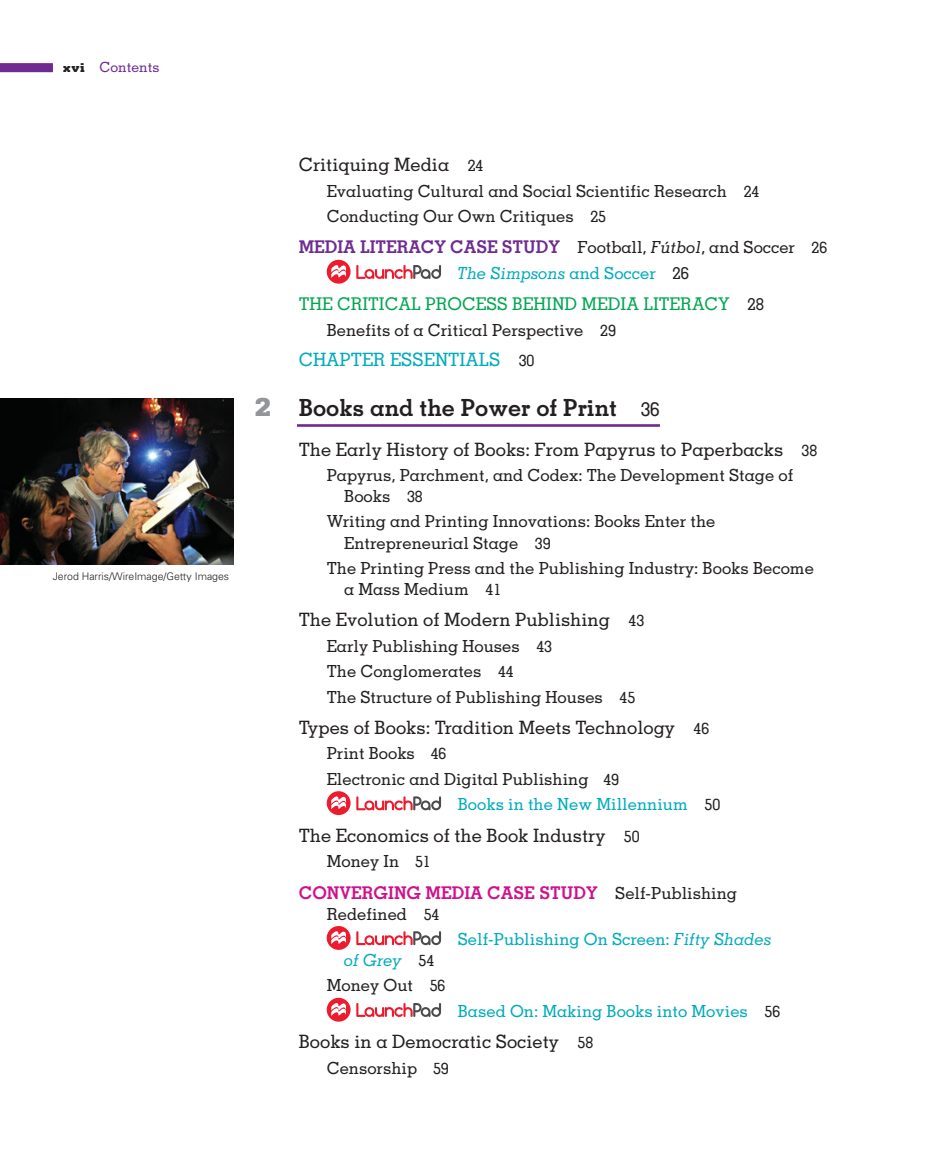
<style>
.page{position:relative;width:930px;height:1151px;background:#fff}
.page>*{position:absolute;margin:0;border:0;box-sizing:border-box;transform-origin:0 0}
.t1{font:700 23.62px "Memphis LT Std";color:#231f20}
.t2{font:500 18.38px "Memphis LT Std";color:#231f20}
.t3{font:500 18.38px "Memphis LT Std";color:#00abbc}
.t4{font:700 17.5px "Memphis LT Std";letter-spacing:-.005em;color:#6f2b91}
.t5{font:500 17.5px "Memphis LT Std";color:#00a650}
.t6{font:700 17.5px "Memphis LT Std";color:#cf118c}
.t7{font:500 16.62px/25.4px "Memphis LT Std";color:#231f20}
.t8{font:500 16.62px "Memphis LT Std";color:#00abbc}
.t9{font:italic 500 16.62px "Memphis LT Std";color:#00abbc}
.t10{font:500 14px "Memphis LT Std";color:#6f2b91}
.t11{font:300 10.5px "Univers LT Std";color:#231f20}
.s1{font-weight:800;font-size:12.25px;color:#231f20}
.s2{font-size:15.75px}
.s3{font-weight:500;font-size:16.62px;color:#231f20}
.s4{font-weight:500;font-style:italic;font-size:16.62px;color:#231f20}
.s5{font-weight:500;font-size:15.75px;color:#231f20}
.s6{font-style:normal}
.s7{font-style:normal;color:#231f20}
.s8{font-size:16.62px;color:#231f20}
.s9{font-size:15.75px;color:#231f20}
.s10{font-weight:800;font-size:25.38px;color:#939598}
.s11{font-weight:500;font-size:19.25px}
.s12{font-style:italic}
.s13{font-style:italic;color:#00abbc}
</style>
<div class="page">
<div style="left:0;top:63px;width:53px;height:9px;background:#6f2b91"></div>
<hr style="left:297px;top:424px;width:363px;height:3px;background:#6f2b91">
<div style="left:327px;top:260px;width:24px;height:23px;background:#ed1b2e;border-radius:50%"></div>
<svg style="left:331px;top:265px;width:15px;height:13px"></svg>
<svg style="left:356px;top:265px;width:85px;height:14px"></svg>
<div style="left:327px;top:791px;width:24px;height:24px;background:#ed1b2e;border-radius:50%"></div>
<svg style="left:331px;top:796px;width:15px;height:14px"></svg>
<svg style="left:356px;top:796px;width:85px;height:14px"></svg>
<div style="left:327px;top:926px;width:24px;height:23px;background:#ed1b2e;border-radius:50%"></div>
<svg style="left:331px;top:931px;width:15px;height:13px"></svg>
<svg style="left:356px;top:931px;width:85px;height:14px"></svg>
<div style="left:327px;top:997px;width:24px;height:24px;background:#ed1b2e;border-radius:50%"></div>
<svg style="left:331px;top:1003px;width:15px;height:13px"></svg>
<svg style="left:356px;top:1003px;width:85px;height:13px"></svg>
<img style="left:0;top:398px;width:234px;height:167px">
<p class="t10" style="left:63px;top:61px;width:98px"><span class="s1">xvi</span> Contents</p>
<p class="t11" style="left:53px;top:571px;width:178px">Jerod Harris/WireImage/Getty Images</p>
<p class="t2" style="left:299px;top:156px;width:186px">Critiquing Media <span class="s2">24</span></p>
<p class="t7" style="left:327px;top:179px;width:434px">Evaluating Cultural and Social Scientific Research <span class="s2">24<br></span>Conducting Our Own Critiques <span class="s2">25</span></p>
<p class="t4" style="left:299px;top:239px;width:530px">MEDIA LITERACY CASE STUDY <span class="s3">Football,</span> <span class="s4">Fútbol</span><span class="s3">, and Soccer</span> <span class="s5">26</span></p>
<p class="t9" style="left:458px;top:265px;width:233px">The Simpsons <span class="s6">and Soccer</span> <span class="s7">26</span></p>
<p class="t5" style="left:299px;top:295px;width:467px">THE CRITICAL PROCESS BEHIND MEDIA LITERACY <span class="s8">28</span></p>
<p class="t7" style="left:327px;top:318px;width:291px">Benefits of a Critical Perspective <span class="s2">29</span></p>
<p class="t3" style="left:299px;top:350px;width:237px">CHAPTER ESSENTIALS <span class="s9">30</span></p>
<h1 class="t1" style="left:255px;top:396px;width:406px"><span class="s10">2</span> Books and the Power of Print <span class="s11">36</span></h1>
<p class="t2" style="left:299px;top:440px;width:520px">The Early History of Books: From Papyrus to Paperbacks <span class="s2">38</span></p>
<p class="t7" style="left:344px;top:465px;width:450px;line-height:21px;text-indent:-17px">Papyrus, Parchment, and Codex: The Development Stage of<br>Books <span class="s2">38</span></p>
<p class="t7" style="left:344px;top:512px;width:373px;line-height:21px;text-indent:-17px">Writing and Printing Innovations: Books Enter the<br>Entrepreneurial Stage <span class="s2">39</span></p>
<p class="t7" style="left:344px;top:558px;width:471px;line-height:21px;text-indent:-17px">The Printing Press and the Publishing Industry: Books Become a Mass Medium <span class="s2">41</span></p>
<p class="t2" style="left:299px;top:611px;width:347px">The Evolution of Modern Publishing <span class="s2">43</span></p>
<p class="t7" style="left:327px;top:634px;width:310px">Early Publishing Houses <span class="s2">43<br></span>The Conglomerates <span class="s2">44<br></span>The Structure of Publishing Houses <span class="s2">45</span></p>
<p class="t2" style="left:299px;top:718px;width:412px">Types of Books: Tradition Meets Technology <span class="s2">46</span></p>
<p class="t7" style="left:327px;top:741px;width:121px">Print Books <span class="s2">46</span></p>
<p class="t7" style="left:327px;top:767px;width:294px">Electronic and Digital Publishing <span class="s2">49</span></p>
<p class="t8" style="left:458px;top:796px;width:264px">Books in the New Millennium <span class="s9">50</span></p>
<p class="t2" style="left:299px;top:826px;width:342px">The Economics of the Book Industry <span class="s2">50</span></p>
<p class="t7" style="left:327px;top:849px;width:106px">Money In <span class="s2">51</span></p>
<p class="t6" style="left:299px;top:883px;width:440px">CONVERGING MEDIA CASE STUDY <span class="s3">Self-Publishing</span></p>
<p class="t7" style="left:327px;top:902px;width:114px">Redefined <span class="s2">54</span></p>
<p class="t8" style="left:458px;top:931px;width:315px">Self-Publishing On Screen: <span class="s12">Fifty Shades</span></p>
<p class="t7" style="left:327px;top:948px;width:120px;text-align:center"><span class="s13">of Grey</span> <span class="s2">54<br></span>Money Out <span class="s2">56</span></p>
<p class="t8" style="left:458px;top:1002px;width:324px">Based On: Making Books into Movies <span class="s9">56</span></p>
<p class="t2" style="left:299px;top:1032px;width:296px">Books in a Democratic Society <span class="s2">58</span></p>
<p class="t7" style="left:327px;top:1056px;width:124px">Censorship <span class="s2">59</span></p>
</div>
